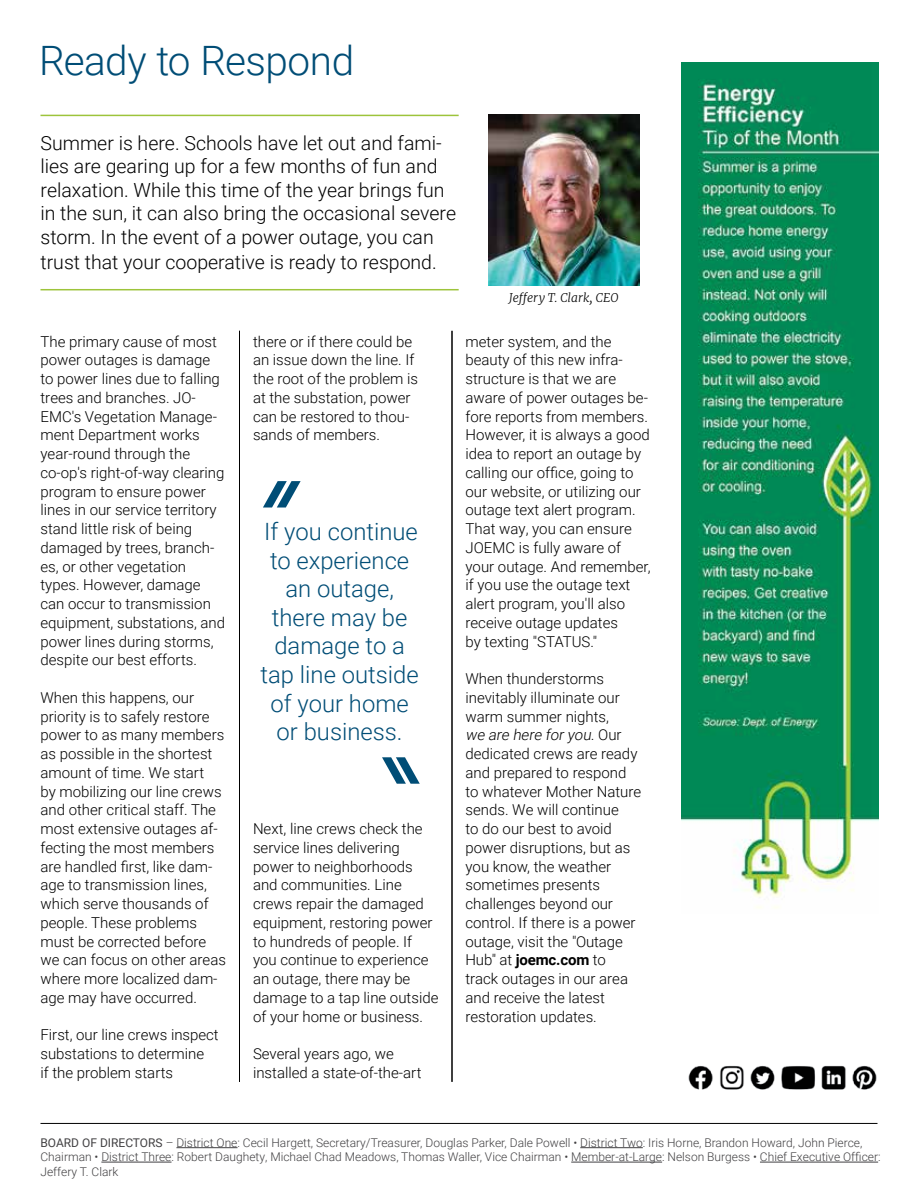
<style>
.page{position:relative;width:918px;height:1188px;background:#fff}
.page>*{position:absolute;margin:0;border:0;box-sizing:border-box;transform-origin:0 0}
.t1{font:900 84.3px "Parkside";color:#004d76}
.t2{font:300 40.5px "Roboto";letter-spacing:-.015em;color:#004d76}
.t3{font:300 23.85px/28.7px "Roboto";color:#004d76;text-align:center}
.t4{font:300 19.5px/23.4px "Roboto";color:#000}
.t5{font:300 15px/18.8px "Roboto";color:#000}
.t6{font:300 12px/14.4px "Roboto";color:#414042}
.t7{font:italic 300 12px "Merriweather";letter-spacing:.005em;color:#000}
.s1{font-style:italic}
.s2{font-weight:700}
.s3{font-weight:400}
</style>
<div class="page">
<hr style="left:239px;top:331px;width:1px;height:751px;background:#000">
<hr style="left:452px;top:331px;width:1px;height:751px;background:#000">
<hr style="left:176px;top:1147px;width:62px;height:1px;background:#414042">
<hr style="left:580px;top:1147px;width:63px;height:1px;background:#414042">
<hr style="left:101px;top:1162px;width:71px;height:1px;background:#414042">
<hr style="left:571px;top:1162px;width:91px;height:1px;background:#414042">
<hr style="left:760px;top:1162px;width:118px;height:1px;background:#414042">
<img style="left:688px;top:1065px;width:189px;height:25px">
<hr style="left:40px;top:1123px;width:838px;height:1px;background:#000">
<img style="left:489px;top:115px;width:151px;height:171px">
<img style="left:682px;top:63px;width:197px;height:845px">
<hr style="left:40px;top:115px;width:419px;height:1px;background:#9dc43b">
<hr style="left:40px;top:289px;width:419px;height:1px;background:#9dc43b">
<h2 class="t2" style="left:39px;top:32px;width:317px">Ready to Respond</h2>
<h3 class="t4" style="left:40px;top:131px;width:417px">Summer is here. Schools have let out and fami&shy;lies are gearing up for a few months of fun and relaxation. While this time of the year brings fun in the sun, it can also bring the occasional severe storm. In the event of a power outage, you can</h3>
<h3 class="t4" style="left:40px;top:249px;width:398px">trust that your cooperative is ready to respond.</h3>
<p class="t7" style="left:509px;top:290px;width:111px">Jeffery T. Clark, CEO</p>
<p class="t5" style="left:40px;top:331px;width:186px">The primary cause of most power outages is damage to power lines due to falling trees and branches. JO-<br>EMC's Vegetation Manage&shy;ment Department works year-round through the co-op's right-of-way clearing program to ensure power lines in our service territory stand little risk of being damaged by trees, branch&shy;es, or other vegetation types. However, damage can occur to transmission equipment, substations, and power lines during storms, despite our best efforts.</p>
<p class="t5" style="left:40px;top:688px;width:187px">When this happens, our priority is to safely restore power to as many members as possible in the shortest amount of time. We start<br>by mobilizing our line crews and other critical staff. The most extensive outages af&shy;fecting the most members are handled first, like dam&shy;age to transmission lines, which serve thousands of people. These problems must be corrected before we can focus on other areas where more localized dam&shy;age may have occurred.</p>
<p class="t5" style="left:40px;top:1025px;width:180px">First, our line crews inspect substations to determine<br>if the problem starts</p>
<p class="t5" style="left:253px;top:331px;width:167px">there or if there could be an issue down the line. If the root of the problem is at the substation, power can be restored to thou&shy;sands of members.</p>
<h1 class="t1" style="left:258px;top:455px;width:33px">"</h1>
<h3 class="t3" style="left:261px;top:516px;width:160px">If you continue to experience an outage, there may be damage to a tap line outside of your home or business.</h3>
<p class="t5" style="left:253px;top:819px;width:187px">Next, line crews check the service lines delivering power to neighborhoods and communities. Line crews repair the damaged equipment, restoring power to hundreds of people. If you continue to experience an outage, there may be damage to a tap line outside of your home or business.</p>
<p class="t5" style="left:253px;top:1044px;width:170px">Several years ago, we installed a state-of-the-art</p>
<p class="t5" style="left:466px;top:331px;width:187px">meter system, and the beauty of this new infra&shy;structure is that we are aware of power outages be&shy;fore reports from members.<br>However, it is always a good idea to report an outage by calling our office, going to our website, or utilizing our outage text alert program.<br>That way, you can ensure<br>JOEMC is fully aware of your outage. And remember, if you use the outage text alert program, you'll also receive outage updates<br>by texting "STATUS."</p>
<p class="t5" style="left:466px;top:669px;width:177px">When thunderstorms inevitably illuminate our warm summer nights,<br><span class="s1">we are here foryou.</span> O u r dedicated crews are ready and prepared to respond to whatever Mother Nature sends. We will continue<br>to do our best to avoid power disruptions, but as you know, the weather sometimes presents challenges beyond our control. If there is a power outage, visit the "Outage<br>Hub" at <span class="s2">joemc.com</span> to track outages in our area and receive the latest restoration updates.</p>
<p class="t6" style="left:40px;top:1135px;width:842px"><span class="s3">BOARD OF DIRECTORS</span> – District One: Cecil Hargett, Secretary/Treasurer, Douglas Parker, Dale Powell • District Two: Iris Horne, Brandon Howard, John Pierce,<br>Chairman • District Three: Robert Daughety, Michael Chad Meadows, Thomas Waller, Vice Chairman • Member-at-Large: Nelson Burgess • Chief Executive Officer:<br>Jeffery T. Clark</p>
</div>
